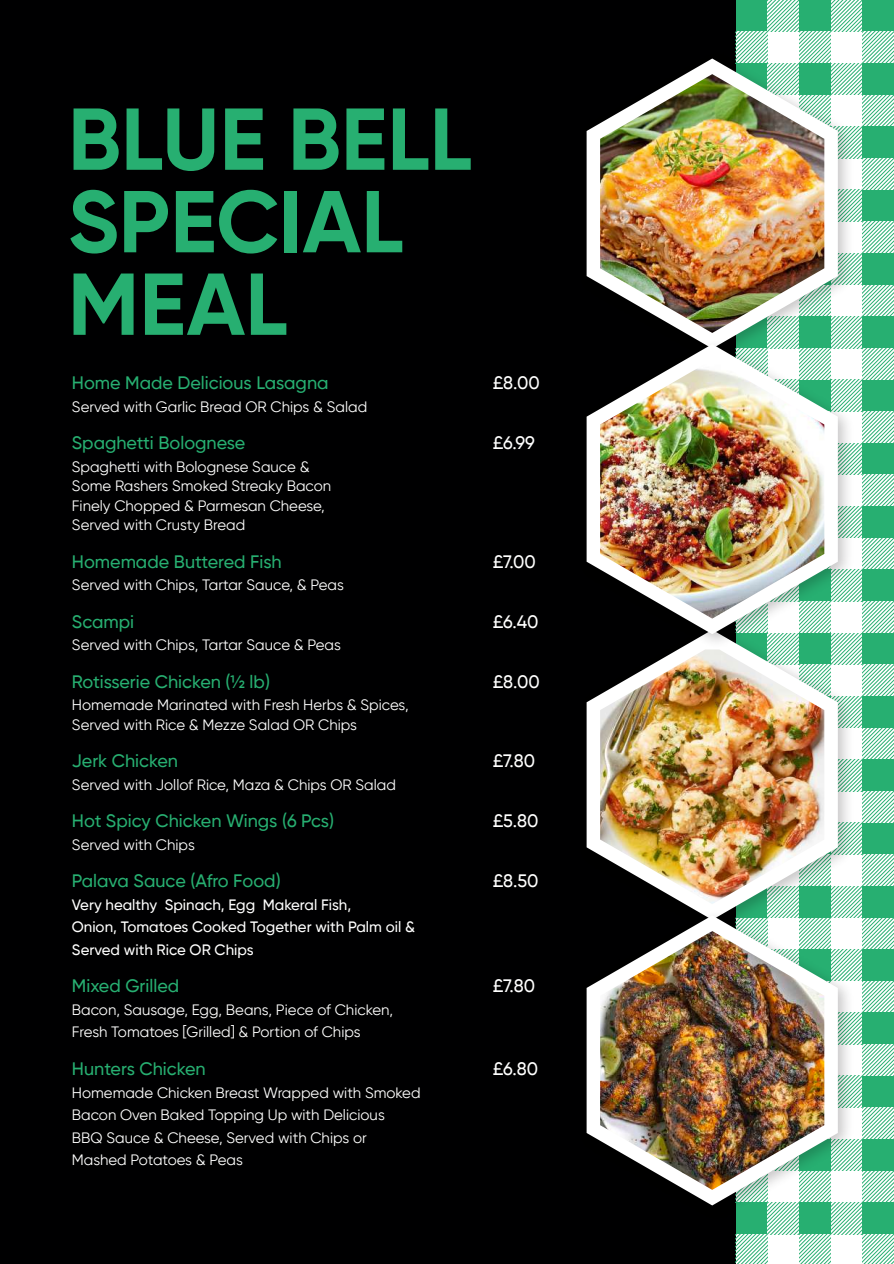
<style>
.page{position:relative;width:894px;height:1264px;background:#fff}
.page>*{position:absolute;margin:0;border:0;box-sizing:border-box;transform-origin:0 0}
.t1{font:700 87.6px/82.5px "Gilroy";color:#27af71}
.t2{font:500 18px "Gilroy";color:#27af71}
.t3{font:500 18px "Gilroy";color:#fff}
.t4{font:15px/19.5px "Gilroy";color:#fff}
.t5{font:500 15px/22.5px "Gilroy";color:#fff}
</style>
<div class="page">
<div style="left:0;top:0;width:893px;height:1263px;background:#000001"></div>
<svg style="left:735px;top:0;width:158px;height:1263px;background:#81d0ac"></svg>
<img style="left:735px;top:46px;width:122px;height:286px">
<svg style="left:586px;top:58px;width:251px;height:274px"></svg>
<img style="left:837px;top:654px;width:20px;height:249px">
<svg style="left:586px;top:654px;width:251px;height:249px;fill:#fff"></svg>
<img style="left:685px;top:903px;width:172px;height:322px">
<svg style="left:586px;top:915px;width:251px;height:290px"></svg>
<img style="left:679px;top:332px;width:178px;height:322px">
<svg style="left:586px;top:344px;width:251px;height:290px"></svg>
<img style="left:600px;top:360px;width:224px;height:258px">
<img style="left:600px;top:74px;width:224px;height:259px">
<img style="left:600px;top:649px;width:224px;height:255px">
<img style="left:600px;top:930px;width:224px;height:259px">
<h1 class="t1" style="left:68px;top:97px;width:405px">BLUE BELL<br>SPECIAL<br>MEAL</h1>
<p class="t2" style="left:72px;top:371px;width:258px">Home Made Delicious Lasagna</p>
<p class="t3" style="left:492px;top:371px;width:49px">£8.00</p>
<p class="t4" style="left:72px;top:396px;width:297px">Served with Garlic Bread OR Chips &amp; Salad</p>
<p class="t2" style="left:72px;top:431px;width:175px">Spaghetti Bolognese</p>
<p class="t3" style="left:492px;top:431px;width:44px">£6.99</p>
<p class="t4" style="left:72px;top:456px;width:261px">Spaghetti with Bolognese Sauce &amp;<br>Some Rashers Smoked Streaky Bacon<br>Finely Chopped &amp; Parmesan Cheese,<br>Served with Crusty Bread</p>
<p class="t2" style="left:72px;top:550px;width:211px">Homemade Buttered Fish</p>
<p class="t3" style="left:492px;top:550px;width:45px">£7.00</p>
<p class="t4" style="left:72px;top:575px;width:273px">Served with Chips, Tartar Sauce, &amp; Peas</p>
<p class="t2" style="left:72px;top:610px;width:64px">Scampi</p>
<p class="t3" style="left:492px;top:610px;width:47px">£6.40</p>
<p class="t4" style="left:72px;top:635px;width:270px">Served with Chips, Tartar Sauce &amp; Peas</p>
<p class="t2" style="left:72px;top:670px;width:200px">Rotisserie Chicken (½ lb)</p>
<p class="t3" style="left:492px;top:670px;width:49px">£8.00</p>
<p class="t4" style="left:72px;top:695px;width:338px">Homemade Marinated with Fresh Herbs &amp; Spices,<br>Served with Rice &amp; Mezze Salad OR Chips</p>
<p class="t2" style="left:72px;top:749px;width:108px">Jerk Chicken</p>
<p class="t3" style="left:492px;top:749px;width:44px">£7.80</p>
<p class="t4" style="left:72px;top:774px;width:325px">Served with Jollof Rice, Maza &amp; Chips OR Salad</p>
<p class="t2" style="left:72px;top:809px;width:264px">Hot Spicy Chicken Wings (6 Pcs)</p>
<p class="t3" style="left:492px;top:809px;width:47px">£5.80</p>
<p class="t4" style="left:72px;top:834px;width:124px">Served with Chips</p>
<p class="t2" style="left:72px;top:869px;width:210px">Palava Sauce (Afro Food)</p>
<p class="t3" style="left:492px;top:869px;width:47px">£8.50</p>
<p class="t5" style="left:72px;top:893px;width:344px">Very healthy Spinach, Egg Makeral Fish,<br>Onion, Tomatoes Cooked Together with Palm oil &amp;<br>Served with Rice OR Chips</p>
<p class="t2" style="left:72px;top:974px;width:109px">Mixed Grilled</p>
<p class="t3" style="left:492px;top:974px;width:44px">£7.80</p>
<p class="t4" style="left:72px;top:998px;width:323px;line-height:22.5px">Bacon, Sausage, Egg, Beans, Piece of Chicken,<br>Fresh Tomatoes [Grilled] &amp; Portion of Chips</p>
<p class="t2" style="left:72px;top:1057px;width:135px">Hunters Chicken</p>
<p class="t3" style="left:492px;top:1057px;width:47px">£6.80</p>
<p class="t4" style="left:72px;top:1080px;width:350px;line-height:22.5px">Homemade Chicken Breast Wrapped with Smoked Bacon Oven Baked Topping Up with Delicious<br>BBQ Sauce &amp; Cheese, Served with Chips or Mashed Potatoes &amp; Peas</p>
</div>
